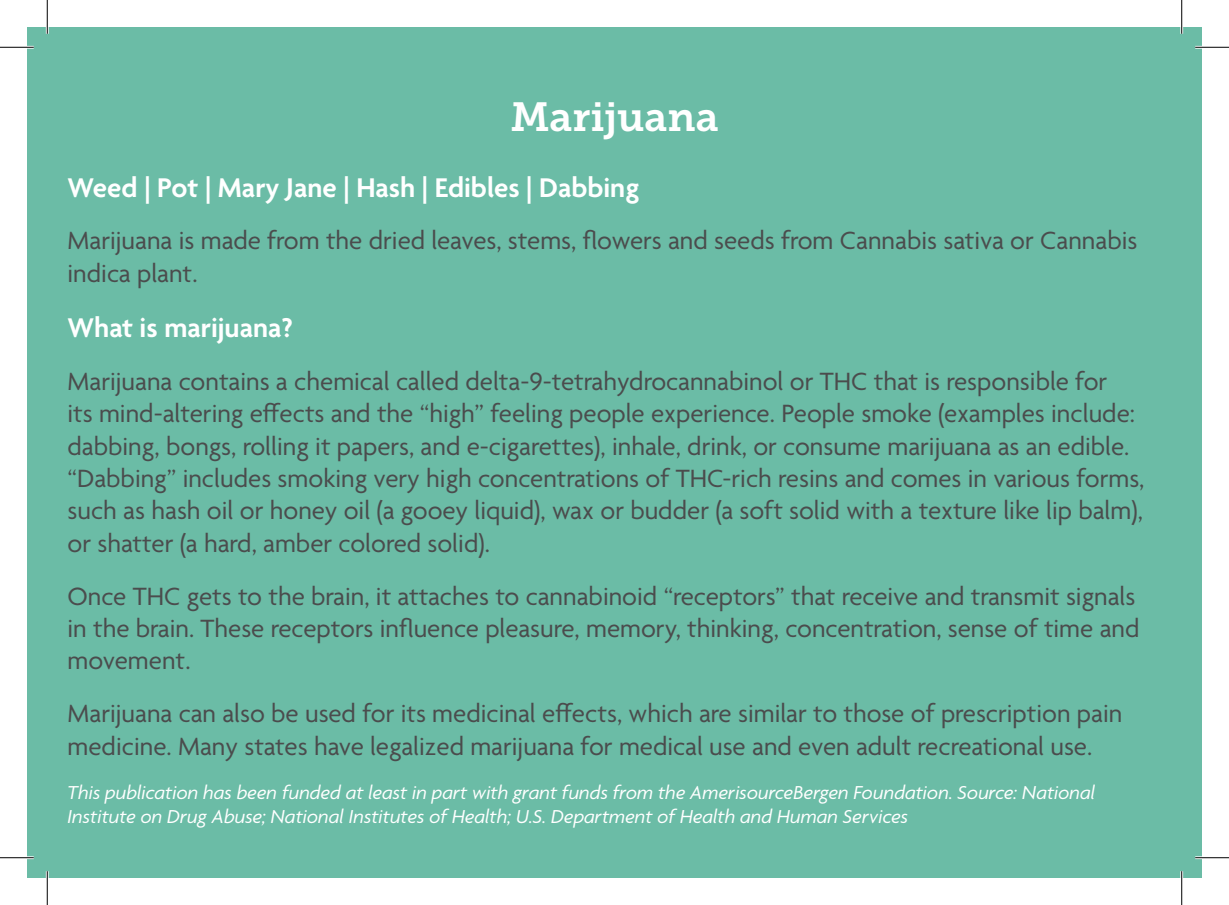
<style>
.page{position:relative;width:1229px;height:905px;background:#fff}
.page>*{position:absolute;margin:0;border:0;box-sizing:border-box;transform-origin:0 0}
.Museo_700_White_14{font:40.5px "Museo Slab 700";color:#fff}
.Agenda_Heading_white{font:600 29.25px "Agenda";color:#fff}
.Paragraph_Agenda_Gra{font:27px/32.4px "Agenda";color:#4b4c4d}
.Agenda_RegItalic_9{font:italic 20.25px/24.3px "Agenda";color:#fff}
</style>
<div class="page">
<div style="left:27px;top:27px;width:1175px;height:851px;background:#6bbca6"></div>
<hr style="left:0;top:46px;width:34px;height:3px;background:#fff">
<hr style="left:1195px;top:46px;width:33px;height:3px;background:#fff">
<hr style="left:0;top:856px;width:34px;height:3px;background:#fff">
<hr style="left:1195px;top:856px;width:33px;height:3px;background:#fff">
<hr style="left:46px;top:0;width:3px;height:34px;background:#fff">
<hr style="left:46px;top:871px;width:3px;height:33px;background:#fff">
<hr style="left:1180px;top:0;width:3px;height:34px;background:#fff">
<hr style="left:1180px;top:871px;width:3px;height:33px;background:#fff">
<hr style="left:0;top:47px;width:34px;height:1px;background:#000">
<hr style="left:1195px;top:47px;width:33px;height:1px;background:#000">
<hr style="left:0;top:857px;width:34px;height:1px;background:#000">
<hr style="left:1195px;top:857px;width:33px;height:1px;background:#000">
<hr style="left:47px;top:0;width:1px;height:34px;background:#000">
<hr style="left:47px;top:871px;width:1px;height:33px;background:#000">
<hr style="left:1181px;top:0;width:1px;height:34px;background:#000">
<hr style="left:1181px;top:871px;width:1px;height:33px;background:#000">
<p class="Museo_700_White_14" style="left:510px;top:94px;width:210px">Marijuana</p>
<p class="Agenda_Heading_white" style="left:68px;top:171px;width:573px">Weed | Pot | Mary Jane | Hash | Edibles | Dabbing</p>
<p class="Paragraph_Agenda_Gra" style="left:68px;top:226px;width:1071px">Marijuana is made from the dried leaves, stems, flowers and seeds from Cannabis sativa or Cannabis indica plant.</p>
<p class="Agenda_Heading_white" style="left:68px;top:312px;width:227px">What is marijuana?</p>
<p class="Paragraph_Agenda_Gra" style="left:68px;top:366px;width:1078px">Marijuana contains a chemical called delta-9-tetrahydrocannabinol or THC that is responsible for<br>its mind-altering effects and the “high” feeling people experience. People smoke (examples include: dabbing, bongs, rolling it papers, and e-cigarettes), inhale, drink, or consume marijuana as an edible. “Dabbing” includes smoking very high concentrations of THC-rich resins and comes in various forms, such as hash oil or honey oil (a gooey liquid), wax or budder (a soft solid with a texture like lip balm), or shatter (a hard, amber colored solid).</p>
<p class="Paragraph_Agenda_Gra" style="left:68px;top:581px;width:1073px">Once THC gets to the brain, it attaches to cannabinoid “receptors” that receive and transmit signals in the brain. These receptors influence pleasure, memory, thinking, concentration, sense of time and movement.</p>
<p class="Paragraph_Agenda_Gra" style="left:68px;top:699px;width:1056px">Marijuana can also be used for its medicinal effects, which are similar to those of prescription pain medicine. Many states have legalized marijuana for medical use and even adult recreational use.</p>
<p class="Agenda_RegItalic_9" style="left:68px;top:780px;width:1029px">This publication has been funded at least in part with grant funds from the AmerisourceBergen Foundation. Source: National<br>Institute on Drug Abuse; National Institutes of Health; U.S. Department of Health and Human Services</p>
</div>
